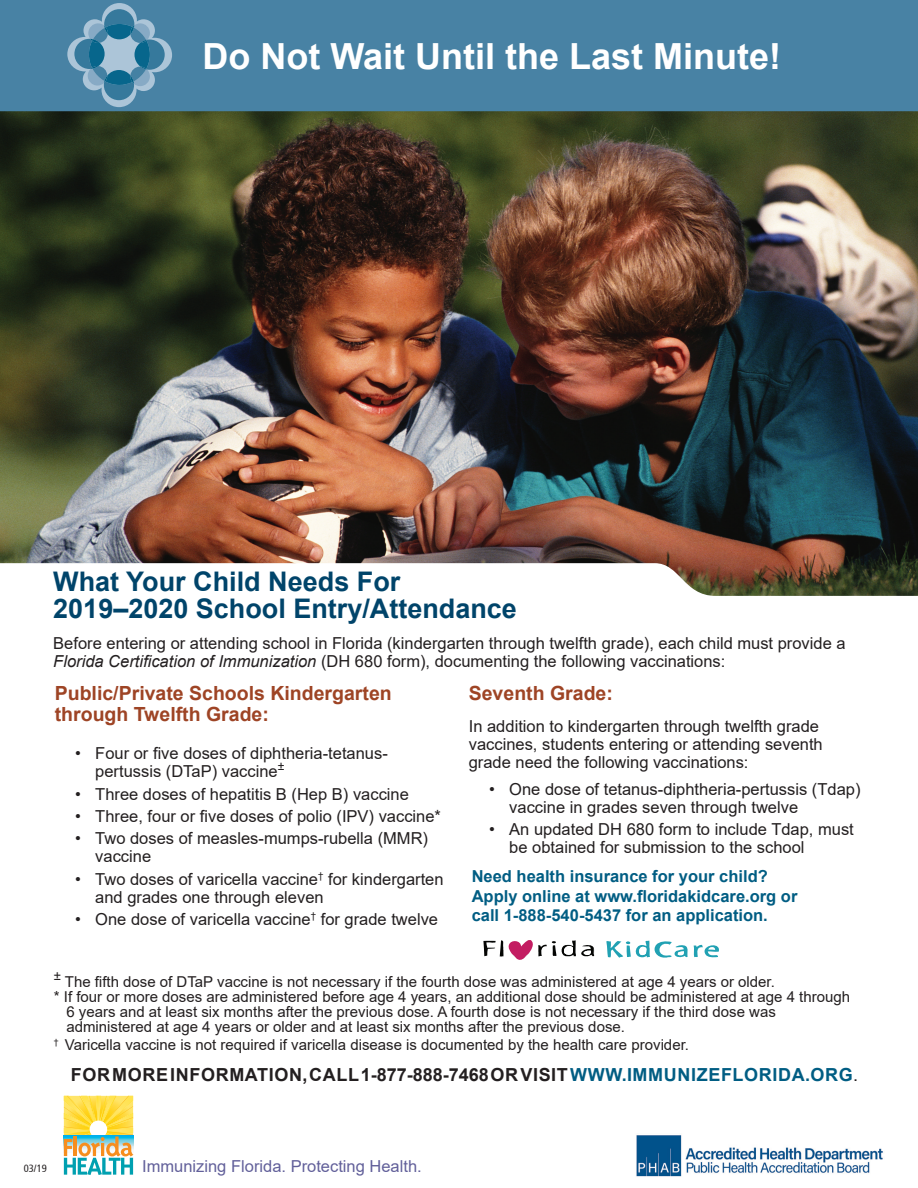
<style>
.page{position:relative;width:918px;height:1188px;background:#fff}
.page>*{position:absolute;margin:0;border:0;box-sizing:border-box;transform-origin:0 0}
.t1{font:700 36px "Arial";color:#fff}
.t2{font:700 27px/27px "Arial";color:#00446a}
.t3{font:700 19.5px/21px "Arial";color:#9e4425}
.t4{font:700 18px "Arial";letter-spacing:.035em;color:#231f20}
.t5{font:16.5px/18px "Arial";color:#231f20}
.t6{font:700 16.5px "Arial";color:#005d83}
.t7{font:16.5px "Arial";color:#62609a}
.Notes{font:15px "Arial";color:#231f20}
.Notes-2{font:13.05px "Arial";color:#231f20}
.t8{font:condensed 10.5px "Frutiger";color:#231f20}
.s1{font-style:italic}
.s2{color:#005d83}
.s3{font-weight:400}
</style>
<div class="page">
<div style="left:0;top:0;width:918px;height:120px;background:#4882a4"></div>
<svg style="left:67px;top:3px;width:105px;height:105px"></svg>
<svg style="left:64px;top:1096px;width:69px;height:79px"></svg>
<img style="left:636px;top:1135px;width:247px;height:42px">
<img style="left:0;top:111px;width:918px;height:485px">
<svg style="left:606px;top:940px;width:113px;height:18px"></svg>
<svg style="left:483px;top:940px;width:112px;height:20px"></svg>
<h1 class="t1" style="left:202px;top:31px;width:580px">Do Not Wait Until the Last Minute!</h1>
<h2 class="t2" style="left:53px;top:568px;width:465px">What Your Child Needs For<br>2019–2020 School Entry/Attendance</h2>
<h2 class="t5" style="left:53px;top:634px;width:794px">Before entering or attending school in Florida (kindergarten through twelfth grade), each child must provide a<br><span class="s1">Florida Certification of Immunization</span> (DH 680 form), documenting the following vaccinations:</h2>
<h3 class="t3" style="left:55px;top:683px;width:339px">Public/Private Schools Kindergarten through Twelfth Grade:</h3>
<p class="t5" style="left:95px;top:744px;width:294px;text-indent:-20px">• Four or five doses of diphtheria-tetanus&shy;pertussis (DTaP) vaccine<sup>±</sup></p>
<p class="t5" style="left:75px;top:785px;width:335px">• Three doses of hepatitis B (Hep B) vaccine</p>
<p class="t5" style="left:75px;top:807px;width:367px">• Three, four or five doses of polio (IPV) vaccine*</p>
<p class="t5" style="left:95px;top:829px;width:334px;text-indent:-20px">• Two doses of measles-mumps-rubella (MMR) vaccine</p>
<p class="t5" style="left:95px;top:870px;width:350px;text-indent:-20px">• Two doses of varicella vaccine<sup>†</sup> for kindergarten and grades one through eleven</p>
<p class="t5" style="left:75px;top:910px;width:365px">• One dose of varicella vaccine<sup>†</sup> for grade twelve</p>
<h3 class="t3" style="left:469px;top:683px;width:146px">Seventh Grade:</h3>
<p class="t5" style="left:469px;top:717px;width:356px">In addition to kindergarten through twelfth grade vaccines, students entering or attending seventh grade need the following vaccinations:</p>
<p class="t5" style="left:509px;top:780px;width:353px;text-indent:-20px">• One dose of tetanus-diphtheria-pertussis (Tdap) vaccine in grades seven through twelve</p>
<p class="t5" style="left:509px;top:820px;width:346px;text-indent:-20px">• An updated DH 680 form to include Tdap, must be obtained for submission to the school</p>
<h4 class="t6" style="left:472px;top:865px;width:298px">Need health insurance for your child?</h4>
<h4 class="t6" style="left:472px;top:885px;width:327px">Apply online at www.floridakidcare.org or</h4>
<h4 class="t6" style="left:472px;top:904px;width:298px">call 1-888-540-5437 for an application.</h4>
<p class="Notes-2" style="left:54px;top:966px;width:9px">±</p>
<p class="Notes" style="left:65px;top:972px;width:712px">The fifth dose of DTaP vaccine is not necessary if the fourth dose was administered at age 4 years or older.</p>
<p class="Notes" style="left:54px;top:987px;width:798px">* If four or more doses are administered before age 4 years, an additional dose should be administered at age 4 through</p>
<p class="Notes" style="left:66px;top:1002px;width:711px">6 years and at least six months after the previous dose. A fourth dose is not necessary if the third dose was</p>
<p class="Notes" style="left:66px;top:1017px;width:560px">administered at age 4 years or older and at least six months after the previous dose.</p>
<p class="Notes" style="left:54px;top:1035px;width:637px"><sup>†</sup> Varicella vaccine is not required if varicella disease is documented by the health care provider.</p>
<p class="t4" style="left:71px;top:1062px;width:789px">FOR MORE INFORMATION, CALL 1-877-888-7468 OR VISIT <span class="s2">WWW.IMMUNIZEFLORIDA.ORG</span><span class="s3">.</span></p>
<p class="t8" style="left:24px;top:1162px;width:24px">03/19</p>
<p class="t7" style="left:142px;top:1155px;width:281px">Immunizing Florida. Protecting Health.</p>
</div>
